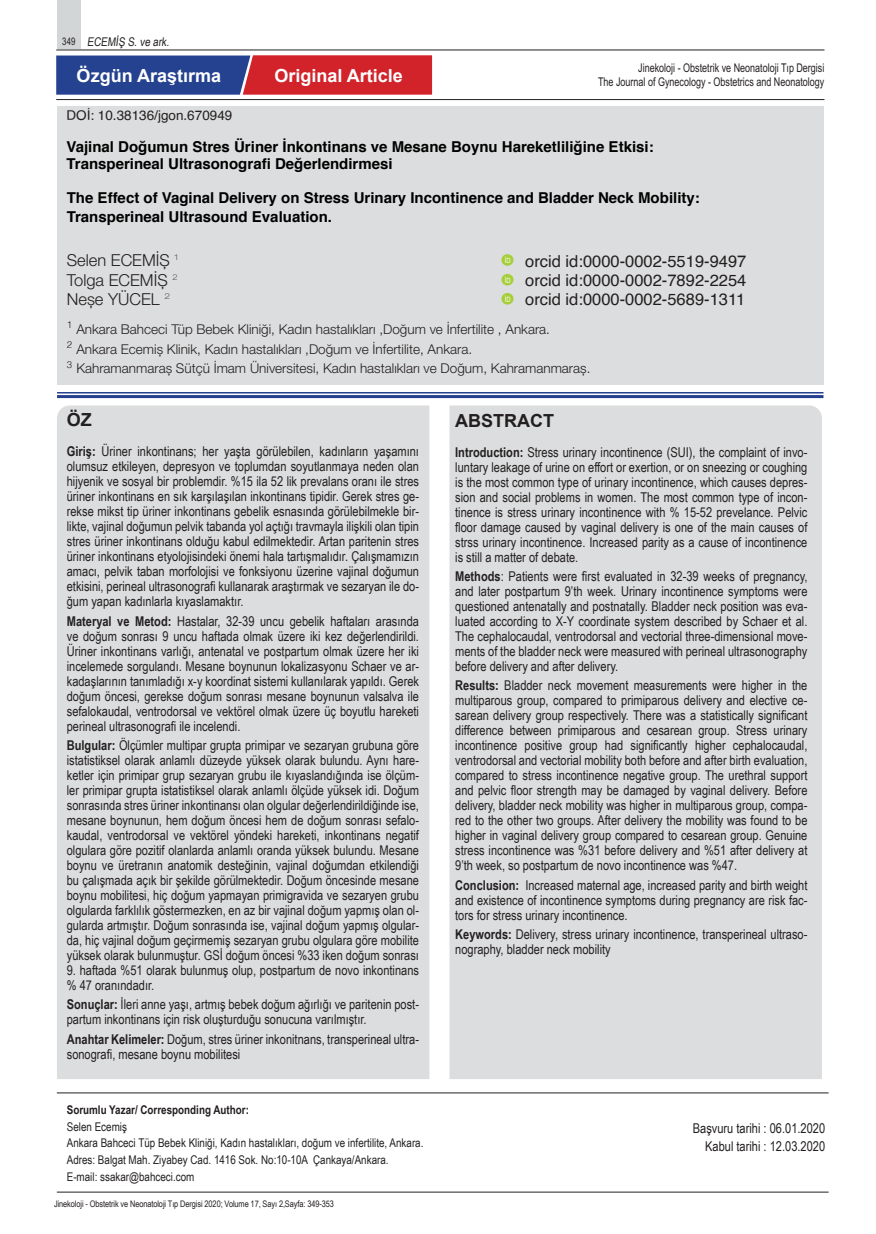
<style>
.page{position:relative;width:876px;height:1234px;background:#fff}
.page>*{position:absolute;margin:0;border:0;box-sizing:border-box;transform-origin:0 0}
.Normal_wrd_1{font:700 18px "Arial";color:#fff}
.Normal_wrd_1-2{font:700 18px "Arial";color:#231f20}
.Normal_wrd_1-3{font:16.5px "Helvetica";color:#231f20}
.Normal_wrd_1-4{font:300 16.5px "Helvetica Neue LT Pro";color:#231f20}
.Normal_wrd_1-5{font:700 15px "Helvetica";color:#000}
.Normal_wrd_1-6{font:13.5px/15px "Arial Narrow";color:#231f20;text-align:justify}
.Normal_wrd_1-7{font:300 13.5px "Helvetica Neue LT Pro";color:#231f20}
.Normal_wrd_1-8{font:13.5px "Helvetica";color:#231f20}
.Normal_wrd_1-9{font:12px "Arial Narrow";color:#231f20}
.t1{font:12px "Arial Th";color:#231f20}
.Normal_wrd_1-10{font:700 12px "Arial Narrow";color:#231f20}
.t2{font:10.5px "Arial Th";color:#231f20}
.Normal_wrd_1-11{font:9px "Arial Narrow";letter-spacing:-.01em;color:#231f20}
.Normal_wrd_1-12{font:7.2px "Arial Narrow";color:#fff}
.s1{font-weight:700}
</style>
<div class="page">
<svg style="left:56px;top:55px;width:376px;height:40px;background:#7d3861"></svg>
<div style="left:57px;top:106px;width:766px;height:278px;background:#dcddde"></div>
<div style="left:57px;top:405px;width:372px;height:673px;background:#dcddde"></div>
<svg style="left:449px;top:405px;width:372px;height:673px;background:#dedfe0"></svg>
<hr style="left:57px;top:1092px;width:771px;height:1px;background:#231f20">
<hr style="left:57px;top:1191px;width:771px;height:1px;background:#231f20">
<hr style="left:57px;top:395px;width:766px;height:3px;background:#253f8e">
<hr style="left:57px;top:392px;width:766px;height:1px;background:#253f8e">
<hr style="left:56px;top:99px;width:768px;height:1px;background:#231f20">
<hr style="left:56px;top:50px;width:768px;height:1px;background:#231f20">
<div style="left:501px;top:293px;width:12px;height:11px;background:#a6ce39;border-radius:50%"></div>
<div style="left:501px;top:254px;width:12px;height:12px;background:#a6ce39;border-radius:50%"></div>
<div style="left:501px;top:274px;width:12px;height:11px;background:#a6ce39;border-radius:50%"></div>
<div style="left:57px;top:0;width:24px;height:48px;background:#d2d6d7"></div>
<p class="t2" style="left:62px;top:36px;width:15px">349</p>
<p class="Normal_wrd_1-9" style="left:87px;top:32px;width:86px">ECEMİŞ S.ve ark.</p>
<p class="Normal_wrd_1" style="left:77px;top:63px;width:146px">Özgün Araştırma</p>
<p class="Normal_wrd_1" style="left:274px;top:63px;width:130px">Original Article</p>
<p class="Normal_wrd_1-8" style="left:66px;top:105px;width:167px">DOİ: 10.38136/jgon.670949</p>
<p class="t1" style="left:638px;top:61px;width:188px">Jinekoloji - Obstetrik ve Neonatoloji Tıp Dergisi</p>
<p class="t1" style="left:598px;top:76px;width:228px">The Journal of Gynecology - Obstetrics and Neonatology</p>
<p class="Normal_wrd_1-5" style="left:66px;top:135px;width:588px">Vajinal Doğumun Stres Üriner İnkontinans ve Mesane Boynu Hareketliliğine Etkisi:</p>
<p class="Normal_wrd_1-5" style="left:66px;top:151px;width:327px">Transperineal Ultrasonografi Değerlendirmesi</p>
<p class="Normal_wrd_1-5" style="left:67px;top:185px;width:634px">The Effect of Vaginal Delivery on Stress Urinary Incontinence and Bladder Neck Mobility:</p>
<p class="Normal_wrd_1-5" style="left:67px;top:204px;width:267px">Transperineal Ultrasound Evaluation.</p>
<p class="Normal_wrd_1-4" style="left:67px;top:250px;width:113px">Selen ECEMİŞ <sup>1</sup></p>
<p class="Normal_wrd_1-3" style="left:525px;top:248px;width:223px">orcid id:0000-0002-5519-9497</p>
<p class="Normal_wrd_1-12" style="left:504px;top:255px;width:8px">İD</p>
<p class="Normal_wrd_1-12" style="left:504px;top:275px;width:8px">İD</p>
<p class="Normal_wrd_1-4" style="left:67px;top:270px;width:112px">Tolga ECEMİŞ <sup>2</sup></p>
<p class="Normal_wrd_1-3" style="left:525px;top:268px;width:223px">orcid id:0000-0002-7892-2254</p>
<p class="Normal_wrd_1-7" style="left:67px;top:321px;width:484px"><sup>1</sup> Ankara Bahceci Tüp Bebek Kliniği, Kadın hastalıkları ,Doğum ve İnfertilite , Ankara.</p>
<p class="Normal_wrd_1-7" style="left:67px;top:340px;width:407px"><sup>2</sup> Ankara Ecemiş Klinik, Kadın hastalıkları ,Doğum ve İnfertilite, Ankara.</p>
<p class="Normal_wrd_1-7" style="left:67px;top:360px;width:525px"><sup>3</sup> Kahramanmaraş Sütçü İmam Üniversitesi, Kadın hastalıkları ve Doğum, Kahramanmaraş.</p>
<p class="Normal_wrd_1-2" style="left:455px;top:407px;width:100px">ABSTRACT</p>
<p class="Normal_wrd_1-6" style="left:455px;top:443px;width:354px"><span class="s1">Introduction:</span> Stress urinary incontinence (SUI), the complaint of invo&shy;luntary leakage of urine on effort or exertion, or on sneezing or coughing is the most common type of urinary incontinence, which causes depres&shy;sion and social problems in women. The most common type of incon&shy;tinence is stress urinary incontinence with % 15-52 prevelance. Pelvic floor damage caused by vaginal delivery is one of the main causes of strss urinary incontinence. Increased parity as a cause of incontinence is still a matter of debate.</p>
<p class="Normal_wrd_1-6" style="left:455px;top:568px;width:354px"><span class="s1">Methods</span>: Patients were first evaluated in 32-39 weeks of pregnancy, and later postpartum 9’th week. Urinary incontinence symptoms were questioned antenatally and postnatally. Bladder neck position was eva&shy;luated according to X-Y coordinate system described by Schaer et al.<br>The cephalocaudal, ventrodorsal and vectorial three-dimensional move&shy;ments of the bladder neck were measured with perineal ultrasonography before delivery and after delivery.</p>
<p class="Normal_wrd_1-6" style="left:455px;top:677px;width:354px"><span class="s1">Results:</span> Bladder neck movement measurements were higher in the multiparous group, compared to primiparous delivery and elective ce&shy;sarean delivery group respectively. There was a statistically significant difference between primiparous and cesarean group. Stress urinary incontinence positive group had significantly higher cephalocaudal, ventrodorsal and vectorial mobility both before and after birth evaluation, compared to stress incontinence negative group. The urethral support and pelvic floor strength may be damaged by vaginal delivery. Before delivery, bladder neck mobility was higher in multiparous group, compa&shy;red to the other two groups. After delivery the mobility was found to be higher in vaginal delivery group compared to cesarean group. Genuine stress incontinence was %31 before delivery and %51 after delivery at 9’th week, so postpartum de novo incontinence was %47.</p>
<p class="Normal_wrd_1-6" style="left:455px;top:876px;width:354px"><span class="s1">Conclusion:</span> Increased maternal age, increased parity and birth weight and existence of incontinence symptoms during pregnancy are risk fac&shy;tors for stress urinary incontinence.</p>
<p class="Normal_wrd_1-6" style="left:455px;top:925px;width:354px"><span class="s1">Keywords:</span> Delivery, stress urinary incontinence, transperineal ultraso&shy;nography, bladder neck mobility</p>
<p class="Normal_wrd_1-4" style="left:67px;top:289px;width:105px">Neşe YÜCEL <sup>2</sup></p>
<p class="Normal_wrd_1-3" style="left:525px;top:287px;width:221px">orcid id:0000-0002-5689-1311</p>
<p class="Normal_wrd_1-12" style="left:504px;top:294px;width:8px">İD</p>
<p class="Normal_wrd_1-2" style="left:67px;top:407px;width:27px">ÖZ</p>
<p class="Normal_wrd_1-6" style="left:67px;top:443px;width:354px"><span class="s1">Giriş:</span> Üriner inkontinans; her yaşta görülebilen, kadınların yaşamını olumsuz etkileyen, depresyon ve toplumdan soyutlanmaya neden olan hijyenik ve sosyal bir problemdir. %15 ila 52 lik prevalans oranı ile stres üriner inkontinans en sık karşılaşılan inkontinans tipidir. Gerek stres ge&shy;rekse mikst tip üriner inkontinans gebelik esnasında görülebilmekle bir&shy;likte, vajinal doğumun pelvik tabanda yol açtığı travmayla ilişkili olan tipin stres üriner inkontinans olduğu kabul edilmektedir. Artan paritenin stres üriner inkontinans etyolojisindeki önemi hala tartışmalıdır. Çalışmamızın amacı, pelvik taban morfolojisi ve fonksiyonu üzerine vajinal doğumun etkisini, perineal ultrasonografi kullanarak araştırmak ve sezaryan ile do&shy;ğum yapan kadınlarla kıyaslamaktır.</p>
<p class="Normal_wrd_1-6" style="left:67px;top:612px;width:354px"><span class="s1">Materyal ve Metod:</span> Hastalar, 32-39 uncu gebelik haftaları arasında ve doğum sonrası 9 uncu haftada olmak üzere iki kez değerlendirildi.<br>Üriner inkontinans varlığı, antenatal ve postpartum olmak üzere her iki incelemede sorgulandı. Mesane boynunun lokalizasyonu Schaer ve ar&shy;kadaşlarının tanımladığı x-y koordinat sistemi kullanılarak yapıldı. Gerek doğum öncesi, gerekse doğum sonrası mesane boynunun valsalva ile sefalokaudal, ventrodorsal ve vektörel olmak üzere üç boyutlu hareketi perineal ultrasonografi ile incelendi.</p>
<p class="Normal_wrd_1-6" style="left:67px;top:737px;width:354px"><span class="s1">Bulgular:</span> Ölçümler multipar grupta primipar ve sezaryan grubuna göre istatistiksel olarak anlamlı düzeyde yüksek olarak bulundu. Aynı hare&shy;ketler için primipar grup sezaryan grubu ile kıyaslandığında ise ölçüm&shy;ler primipar grupta istatistiksel olarak anlamlı ölçüde yüksek idi. Doğum sonrasında stres üriner inkontinansı olan olgular değerlendirildiğinde ise, mesane boynunun, hem doğum öncesi hem de doğum sonrası sefalo&shy;kaudal, ventrodorsal ve vektörel yöndeki hareketi, inkontinans negatif olgulara göre pozitif olanlarda anlamlı oranda yüksek bulundu. Mesane boynu ve üretranın anatomik desteğinin, vajinal doğumdan etkilendiği bu çalışmada açık bir şekilde görülmektedir. Doğum öncesinde mesane boynu mobilitesi, hiç doğum yapmayan primigravida ve sezaryen grubu olgularda farklılık göstermezken, en az bir vajinal doğum yapmış olan ol&shy;gularda artmıştır. Doğum sonrasında ise, vajinal doğum yapmış olgular&shy;da, hiç vajinal doğum geçirmemiş sezaryan grubu olgulara göre mobilite yüksek olarak bulunmuştur. GSİ doğum öncesi %33 iken doğum sonrası</p>
<p class="Normal_wrd_1-6" style="left:67px;top:962px;width:354px">9. haftada %51 olarak bulunmuş olup, postpartum de novo inkontinans % 47 oranındadır.</p>
<p class="Normal_wrd_1-6" style="left:67px;top:996px;width:354px"><span class="s1">Sonuçlar:</span> İleri anne yaşı, artmış bebek doğum ağırlığı ve paritenin post&shy;partum inkontinans için risk oluşturduğu sonucuna varılmıştır.</p>
<p class="Normal_wrd_1-6" style="left:67px;top:1030px;width:354px"><span class="s1">Anahtar Kelimeler:</span> Doğum, stres üriner inkonitnans, transperineal ultra&shy;sonografi, mesane boynu mobilitesi</p>
<p class="Normal_wrd_1-10" style="left:67px;top:1100px;width:184px">Sorumlu Yazar/ Corresponding Author:</p>
<p class="Normal_wrd_1-9" style="left:67px;top:1117px;width:62px">Selen Ecemiş</p>
<p class="Normal_wrd_1-9" style="left:67px;top:1134px;width:358px">Ankara Bahceci Tüp Bebek Kliniği, Kadın hastalıkları, doğum ve infertilite, Ankara.</p>
<p class="Normal_wrd_1-9" style="left:67px;top:1150px;width:323px">Adres: Balgat Mah. Ziyabey Cad. 1416 Sok. No:10-10A Çankaya/Ankara.</p>
<p class="Normal_wrd_1-9" style="left:67px;top:1167px;width:129px">E-mail: ssakar@bahceci.com</p>
<p class="Normal_wrd_1-11" style="left:54px;top:1196px;width:281px">Jinekoloji - Obstetrik ve Neonatoloji Tıp Dergisi 2020; Volume 17, Sayı 2,Sayfa: 349-353</p>
<p class="Normal_wrd_1-6" style="left:692px;top:1119px;width:134px">Başvuru tarihi : 06.01.2020</p>
<p class="Normal_wrd_1-6" style="left:705px;top:1137px;width:122px">Kabul tarihi : 12.03.2020</p>
</div>
